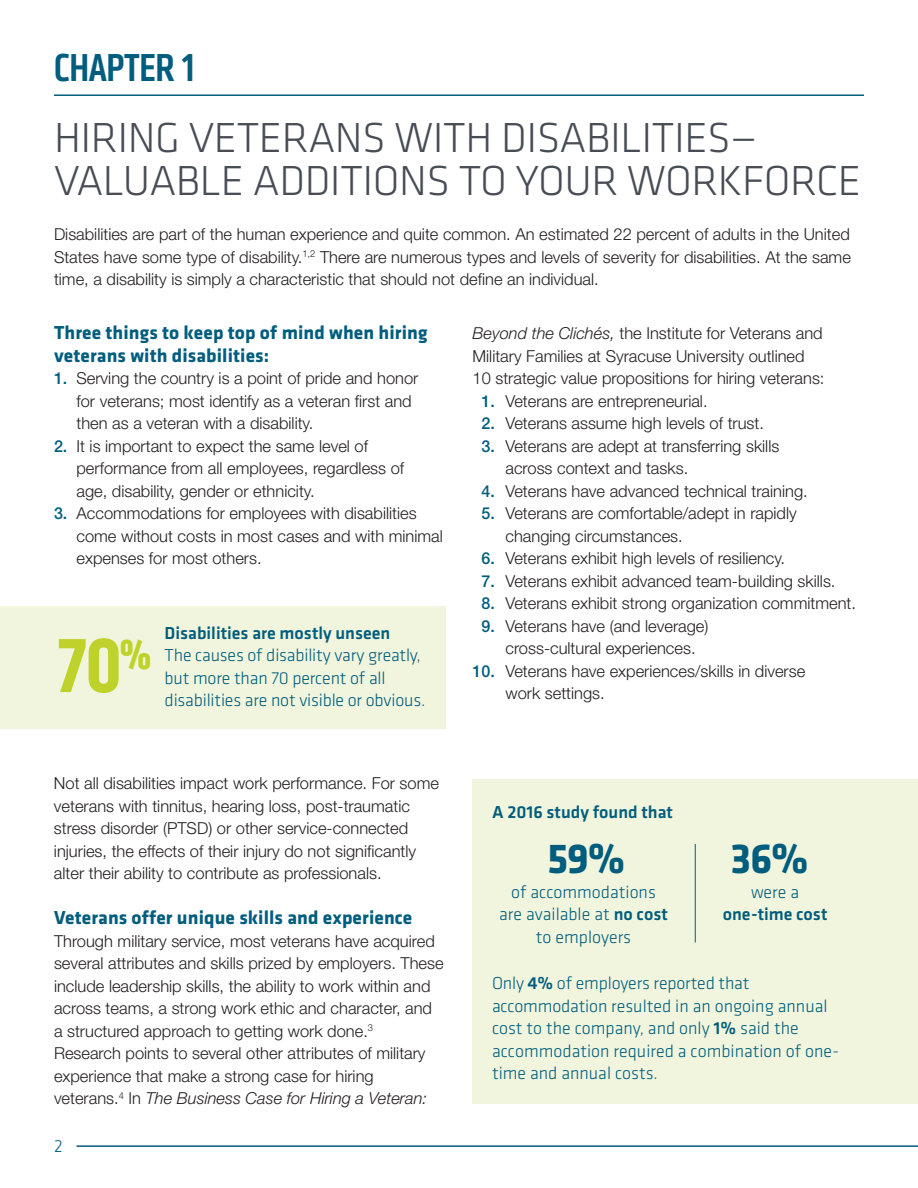
<style>
.page{position:relative;width:918px;height:1188px;background:#fff}
.page>*{position:absolute;margin:0;border:0;box-sizing:border-box;transform-origin:0 0}
.t1{font:700 condensed 79.5px "Klavika";color:#bfd22b}
.t2{font:300 43.5px/43.5px "Klavika";letter-spacing:-.01em;color:#474c55}
.t3{font:700 43.5px "Klavika";color:#005d7d}
.t4{font:700 condensed 43.5px "Klavika";color:#bfd22b}
.t5{font:500 condensed 40.5px "Klavika";letter-spacing:-.01em;color:#005d7d}
.t6{font:700 19.5px/22.5px "Klavika";letter-spacing:.005em;color:#005d7d}
.t7{font:300 18px/22.5px "Klavika";color:#005d7d}
.t8{font:500 18px "Klavika";color:#005d7d}
.t9{font:300 16.5px/22.5px "Helvetica Neue LT Std";color:#231f20}
.s1{font-weight:500;color:#005d7d}
.s2{font-style:italic}
.s3{font-weight:500}
</style>
<div class="page">
<hr style="left:76px;top:1145px;width:842px;height:2px;background:#005d7d">
<hr style="left:54px;top:94px;width:810px;height:2px;background:#005d7d">
<div style="left:0;top:607px;width:446px;height:122px;background:#f2f5dd"></div>
<div style="left:472px;top:779px;width:446px;height:325px;background:#f2f5dd"></div>
<hr style="left:695px;top:844px;width:1px;height:99px;background:#005d7d">
<h3 class="t5" style="left:54px;top:42px;width:142px">CHAPTER 1</h3>
<h2 class="t2" style="left:54px;top:115px;width:809px">HIRING VETERANS WITH DISABILITIES—<br>VALUABLE ADDITIONS TO YOUR WORKFORCE</h2>
<p class="t9" style="left:54px;top:223px;width:798px;text-align:justify">Disabilities are part of the human experience and quite common. An estimated 22 percent of adults in the United States have some type of disability. <sup>1,2</sup> There are numerous types and levels of severity for disabilities. At the same time, a disability is simply a characteristic that should not define an individual.</p>
<p class="t6" style="left:54px;top:320px;width:375px">Three things to keep top of mind when hiring veterans with disabilities:</p>
<p class="t9" style="left:76px;top:367px;width:344px;text-indent:-22px"><span class="s1">1.</span> Serving the country is a point of pride and honor for veterans; most identify as a veteran first and then as a veteran with a disability.</p>
<p class="t9" style="left:76px;top:434px;width:329px;text-indent:-22px"><span class="s1">2.</span> It is important to expect the same level of performance from all employees, regardless of age, disability, gender or ethnicity.</p>
<p class="t9" style="left:76px;top:502px;width:368px;text-indent:-22px"><span class="s1">3.</span> Accommodations for employees with disabilities come without costs in most cases and with minimal expenses for most others.</p>
<h1 class="t1" style="left:57px;top:614px;width:67px">70</h1>
<h2 class="t4" style="left:119px;top:626px;width:34px">%</h2>
<p class="t8" style="left:165px;top:620px;width:227px">Disabilities are mostly unseen</p>
<p class="t7" style="left:165px;top:644px;width:258px">The causes of disability vary greatly, but more than 70 percent of all</p>
<p class="t7" style="left:165px;top:689px;width:262px">disabilities are not visible or obvious.</p>
<p class="t9" style="left:54px;top:772px;width:387px">Not all disabilities impact work performance. For some veterans with tinnitus, hearing loss, post-traumatic stress disorder (PTSD) or other service-connected injuries, the effects of their injury do not significantly alter their ability to contribute as professionals.</p>
<p class="t6" style="left:54px;top:905px;width:360px">Veterans offer unique skills and experience</p>
<p class="t9" style="left:54px;top:929px;width:391px">Through military service, most veterans have acquired several attributes and skills prized by employers. These include leadership skills, the ability to work within and across teams, a strong work ethic and character, and a structured approach to getting work done. <sup>3<br></sup>Research points to several other attributes of military experience that make a strong case for hiring<br>veterans. <sup>4</sup> In <span class="s2">The Business Case for Hiring a Veteran:</span></p>
<p class="t7" style="left:54px;top:1135px;width:10px">2</p>
<p class="t9" style="left:472px;top:322px;width:354px"><span class="s2">Beyond the Clichés,</span> the Institute for Veterans and<br>Military Families at Syracuse University outlined<br>10 strategic value propositions for hiring veterans:</p>
<p class="t9" style="left:482px;top:389px;width:224px"><span class="s1">1.</span> Veterans are entrepreneurial.</p>
<p class="t9" style="left:482px;top:412px;width:281px"><span class="s1">2.</span> Veterans assume high levels of trust.</p>
<p class="t9" style="left:506px;top:434px;width:275px;text-indent:-24px"><span class="s1">3.</span> Veterans are adept at transferring skills across context and tasks.</p>
<p class="t9" style="left:482px;top:479px;width:325px"><span class="s1">4.</span> Veterans have advanced technical training.</p>
<p class="t9" style="left:506px;top:502px;width:293px;text-indent:-24px"><span class="s1">5.</span> Veterans are comfortable/adept in rapidly changing circumstances.</p>
<p class="t9" style="left:482px;top:547px;width:302px"><span class="s1">6.</span> Veterans exhibit high levels of resiliency.</p>
<p class="t9" style="left:482px;top:569px;width:352px"><span class="s1">7.</span> Veterans exhibit advanced team-building skills.</p>
<p class="t9" style="left:482px;top:592px;width:373px"><span class="s1">8.</span> Veterans exhibit strong organization commitment.</p>
<p class="t9" style="left:482px;top:614px;width:228px;text-align:center"><span class="s1">9.</span> Veterans have (and leverage) cross-cultural experiences.</p>
<p class="t9" style="left:506px;top:659px;width:301px;text-indent:-33px"><span class="s1">10.</span> Veterans have experiences/skills in diverse work settings.</p>
<p class="t8" style="left:492px;top:800px;width:183px">A 2016 study found that</p>
<h2 class="t3" style="left:547px;top:827px;width:79px">59%</h2>
<h2 class="t3" style="left:731px;top:827px;width:79px">36%</h2>
<p class="t7" style="left:499px;top:880px;width:170px;text-align:center">of accommodations are available at <span class="s3">no cost </span>to employers</p>
<p class="t7" style="left:751px;top:881px;width:50px">were a</p>
<p class="t8" style="left:723px;top:902px;width:106px">one-time cost</p>
<p class="t7" style="left:492px;top:972px;width:348px">Only <span class="s3">4%</span> of employers reported that accommodation resulted in an ongoing annual cost to the company, and only <span class="s3">1%</span> said the accommodation required a combination of one&shy;time and annual costs.</p>
</div>
